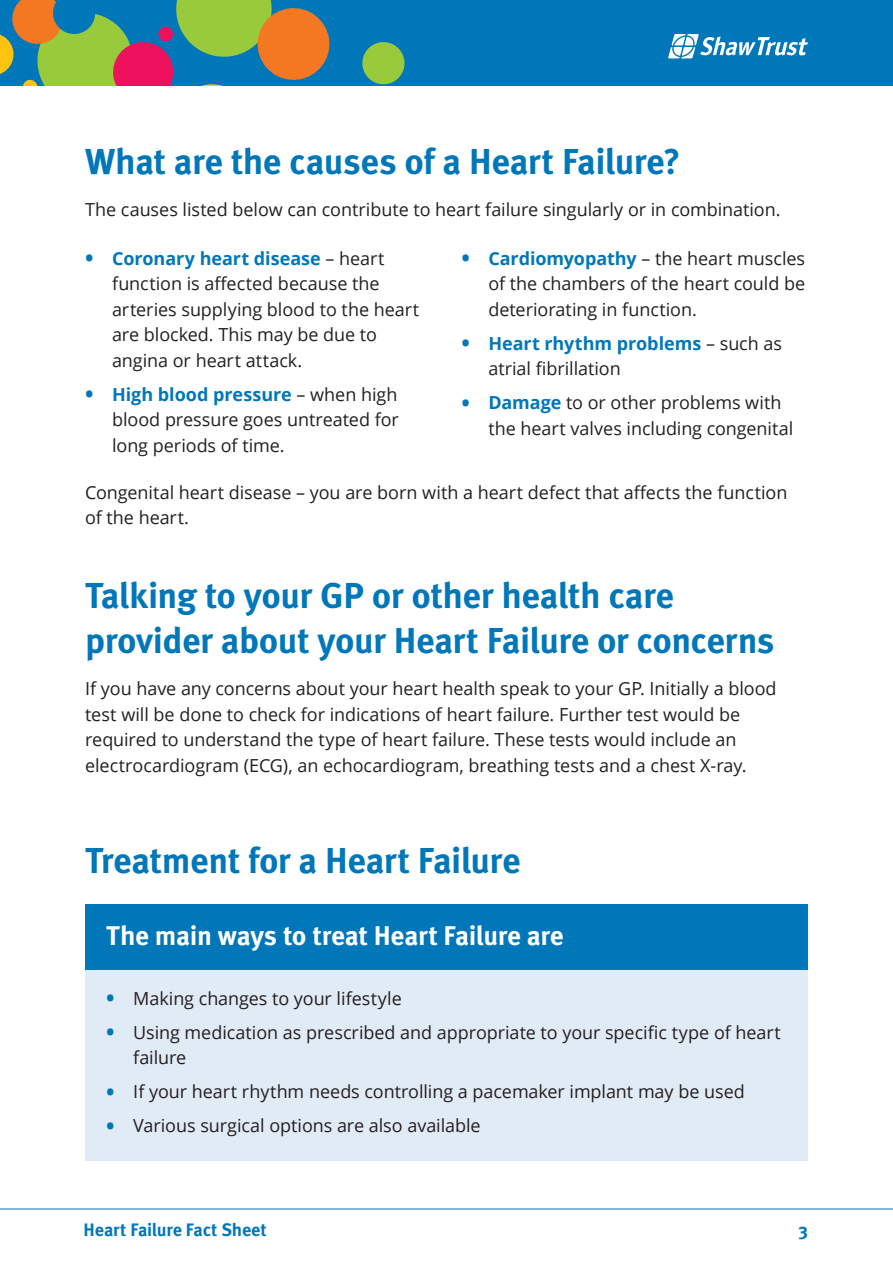
<style>
.page{position:relative;width:893px;height:1263px;background:#fff}
.page>*{position:absolute;margin:0;border:0;box-sizing:border-box;transform-origin:0 0}
.t1{font:700 36px/45px "Meta OT";letter-spacing:-.015em;color:#0077b9}
.t2{font:700 27px "Meta OT";letter-spacing:-.015em;color:#fff}
.t3{font:18px/25.5px "Open Sans";letter-spacing:-.005em;color:#231f20}
.t4{font:700 18px "Meta OT";letter-spacing:-.015em;color:#0077b9}
.s1{font-weight:700;font-size:22.5px;color:#0077b9}
.s2{font-weight:700;color:#0077b9}
</style>
<div class="page">
<hr style="left:0;top:1208px;width:893px;height:1px;background:#0077b9">
<div style="left:0;top:0;width:893px;height:85px;background:#0077b9"></div>
<svg style="left:362px;top:42px;width:43px;height:43px"></svg>
<svg style="left:0;top:0;width:330px;height:85px"></svg>
<svg style="left:668px;top:34px;width:140px;height:24px"></svg>
<div style="left:85px;top:969px;width:723px;height:192px;background:#e1ebf6"></div>
<div style="left:85px;top:904px;width:723px;height:65px;background:#0077b9"></div>
<h1 class="t1" style="left:85px;top:139px;width:597px">What are the causes of a Heart Failure?</h1>
<p class="t3" style="left:85px;top:197px;width:697px">The causes listed below can contribute to heart failure singularly or in combination.</p>
<p class="t3" style="left:112px;top:245px;width:309px;text-indent:-27px"><span class="s1">•</span> <span class="s2">Coronary heart disease</span> – heart function is affected because the arteries supplying blood to the heart are blocked. This may be due to angina or heart attack.</p>
<p class="t3" style="left:112px;top:381px;width:288px;text-align:justify;text-indent:-27px"><span class="s1">•</span> <span class="s2">High blood pressure</span> – when high blood pressure goes untreated for long periods of time.</p>
<p class="t3" style="left:488px;top:245px;width:318px;text-align:justify;text-indent:-27px"><span class="s1">•</span> <span class="s2">Cardiomyopathy</span> – the heart muscles of the chambers of the heart could be deteriorating in function.</p>
<p class="t3" style="left:488px;top:330px;width:295px;text-indent:-27px"><span class="s1">•</span> <span class="s2">Heart rhythm problems</span> – such as atrial fibrillation</p>
<p class="t3" style="left:488px;top:389px;width:306px;text-indent:-27px"><span class="s1">•</span> <span class="s2">Damage</span> to or other problems with the heart valves including congenital</p>
<p class="t3" style="left:85px;top:479px;width:704px">Congenital heart disease – you are born with a heart defect that affects the function of the heart.</p>
<h1 class="t1" style="left:85px;top:573px;width:691px">Talking to your GP or other health care provider about your Heart Failure or concerns</h1>
<p class="t3" style="left:85px;top:675px;width:693px">If you have any concerns about your heart health speak to your GP. Initially a blood test will be done to check for indications of heart failure. Further test would be required to understand the type of heart failure. These tests would include an electrocardiogram (ECG), an echocardiogram, breathing tests and a chest X-ray.</p>
<h1 class="t1" style="left:85px;top:839px;width:437px">Treatment for a Heart Failure</h1>
<h2 class="t2" style="left:106px;top:919px;width:459px">The main ways to treat Heart Failure are</h2>
<p class="t3" style="left:106px;top:985px;width:297px"><span class="s1">•</span> Making changes to your lifestyle</p>
<p class="t3" style="left:133px;top:1019px;width:649px;text-indent:-27px"><span class="s1">•</span> Using medication as prescribed and appropriate to your specific type of heart failure</p>
<p class="t3" style="left:106px;top:1078px;width:640px"><span class="s1">•</span> If your heart rhythm needs controlling a pacemaker implant may be used</p>
<p class="t3" style="left:106px;top:1112px;width:376px"><span class="s1">•</span> Various surgical options are also available</p>
<p class="t4" style="left:84px;top:1218px;width:185px">Heart Failure Fact Sheet</p>
<p class="t4" style="left:798px;top:1218px;width:11px">3</p>
</div>
